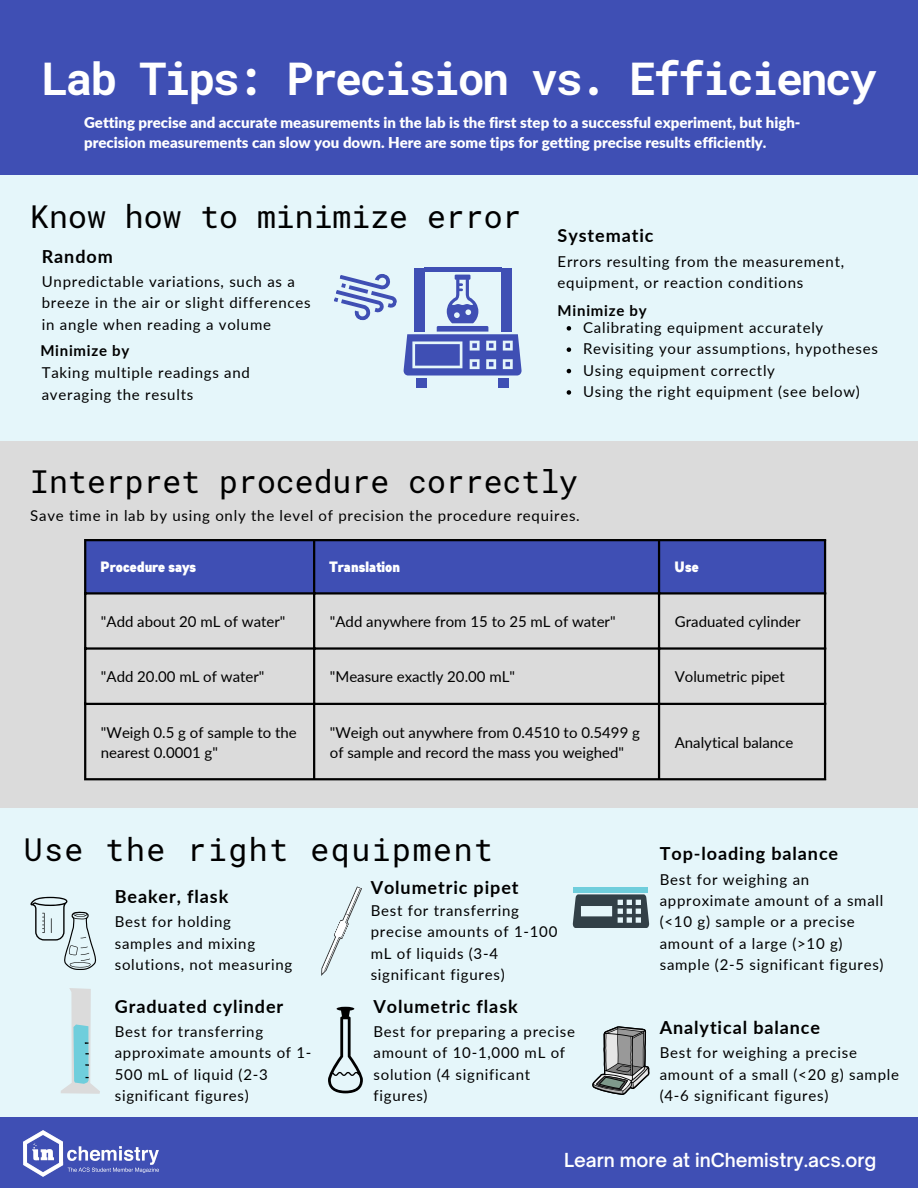
<style>
.page{position:relative;width:918px;height:1188px;background:#3f4fb4}
.page>*{position:absolute;margin:0;border:0;box-sizing:border-box;transform-origin:0 0}
.t1{font:700 45px "Roboto Mono";letter-spacing:-.055em;color:#fff}
.t2{font:31.5px "Roboto Mono";color:#000}
.t3{font:31.5px "Roboto Mono";letter-spacing:.05em;color:#000}
.t4{font:600 18.45px "Open Sauce One";color:#fff}
.t5{font:700 18px "Lato";letter-spacing:.05em;color:#000}
.t6{font:15px/21.3px "Lato";letter-spacing:.05em;color:#000}
.t7{font:15px/20.2px "Lato";color:#000}
.t8{font:900 15px/20.2px "Lato";color:#fff}
.t9{font:900 15px "Gabriel Sans Cond";color:#fff}
.t10{font:700 15px "Lato";letter-spacing:.05em;color:#000}
</style>
<div class="page">
<div style="left:0;top:795px;width:918px;height:322px;background:#e5f6fa"></div>
<div style="left:0;top:440px;width:918px;height:368px;background:#dbdbdb"></div>
<div style="left:0;top:175px;width:918px;height:266px;background:#e5f6fa"></div>
<div style="left:416px;top:378px;width:11px;height:10px;background:#3f4fb4"></div>
<div style="left:498px;top:378px;width:11px;height:10px;background:#3f4fb4"></div>
<svg style="left:334px;top:267px;width:188px;height:109px"></svg>
<div style="left:86px;top:541px;width:738px;height:51px;background:#3f4fb4"></div>
<hr style="left:84px;top:541px;width:2px;height:237px;background:#000">
<hr style="left:313px;top:541px;width:2px;height:237px;background:#000">
<hr style="left:658px;top:541px;width:2px;height:237px;background:#000">
<hr style="left:824px;top:541px;width:2px;height:237px;background:#000">
<hr style="left:84px;top:539px;width:742px;height:2px;background:#000">
<hr style="left:84px;top:592px;width:742px;height:3px;background:#000">
<hr style="left:84px;top:647px;width:742px;height:3px;background:#000">
<hr style="left:84px;top:703px;width:742px;height:2px;background:#000">
<hr style="left:84px;top:778px;width:742px;height:2px;background:#000">
<svg style="left:61px;top:988px;width:39px;height:106px"></svg>
<svg style="left:321px;top:886px;width:41px;height:90px"></svg>
<svg style="left:328px;top:1007px;width:35px;height:86px"></svg>
<div style="left:574px;top:888px;width:74px;height:5px;background:#6fcedc"></div>
<svg style="left:573px;top:894px;width:76px;height:34px"></svg>
<svg style="left:592px;top:1026px;width:57px;height:69px"></svg>
<img style="left:24px;top:1130px;width:135px;height:47px">
<svg style="left:30px;top:897px;width:66px;height:73px"></svg>
<svg style="left:567px;top:326px;width:4px;height:5px"></svg>
<svg style="left:567px;top:347px;width:4px;height:5px"></svg>
<svg style="left:567px;top:369px;width:4px;height:4px"></svg>
<svg style="left:567px;top:390px;width:4px;height:5px"></svg>
<h1 class="t1" style="left:42px;top:48px;width:836px">Lab Tips: Precision vs. Efficiency</h1>
<p class="t8" style="left:84px;top:112px;width:718px">Getting precise and accurate measurements in the lab is the first step to a successful experiment, but high&shy;precision measurements can slow you down. Here are some tips for getting precise results efficiently.</p>
<h2 class="t2" style="left:30px;top:195px;width:493px">Know how to minimize error</h2>
<p class="t5" style="left:42px;top:245px;width:72px">Random</p>
<p class="t6" style="left:42px;top:270px;width:270px">Unpredictable variations, such as a breeze in the air or slight differences in angle when reading a volume</p>
<p class="t10" style="left:40px;top:341px;width:91px">Minimize by</p>
<p class="t6" style="left:42px;top:362px;width:210px">Taking multiple readings and averaging the results</p>
<p class="t5" style="left:558px;top:225px;width:97px">Systematic</p>
<p class="t6" style="left:558px;top:250px;width:288px">Errors resulting from the measurement, equipment, or reaction conditions</p>
<p class="t10" style="left:558px;top:301px;width:91px">Minimize by</p>
<p class="t6" style="left:583px;top:316px;width:296px">Calibrating equipment accurately Revisiting your assumptions, hypotheses Using equipment correctly<br>Using the right equipment (see below)</p>
<h2 class="t2" style="left:30px;top:460px;width:549px">Interpret procedure correctly</h2>
<p class="t6" style="left:30px;top:504px;width:551px">Save time in lab by using only the level of precision the procedure requires.</p>
<p class="t9" style="left:101px;top:560px;width:97px">Procedure says</p>
<p class="t9" style="left:330px;top:560px;width:72px">Translation</p>
<p class="t9" style="left:675px;top:560px;width:26px">Use</p>
<p class="t7" style="left:101px;top:611px;width:186px">"Add about 20 mL of water"</p>
<p class="t7" style="left:330px;top:611px;width:287px">"Add anywhere from 15 to 25 mL of water"</p>
<p class="t7" style="left:675px;top:611px;width:127px">Graduated cylinder</p>
<p class="t7" style="left:101px;top:666px;width:165px">"Add 20.00 mL of water"</p>
<p class="t7" style="left:330px;top:666px;width:187px">"Measure exactly 20.00 mL"</p>
<p class="t7" style="left:675px;top:666px;width:111px">Volumetric pipet</p>
<p class="t7" style="left:101px;top:722px;width:197px">"Weigh 0.5 g of sample to the nearest 0.0001 g"</p>
<p class="t7" style="left:330px;top:722px;width:312px">"Weigh out anywhere from 0.4510 to 0.5499 g of sample and record the mass you weighed"</p>
<p class="t7" style="left:675px;top:732px;width:120px">Analytical balance</p>
<h2 class="t3" style="left:24px;top:828px;width:471px">Use the right equipment</h2>
<p class="t5" style="left:115px;top:885px;width:115px">Beaker, flask</p>
<p class="t6" style="left:115px;top:911px;width:179px">Best for holding<br>samples and mixing solutions, not measuring</p>
<p class="t5" style="left:115px;top:995px;width:170px">Graduated cylinder</p>
<p class="t6" style="left:115px;top:1021px;width:198px">Best for transferring approximate amounts of 1-<br>500 mL of liquid (2-3 significant figures)</p>
<p class="t5" style="left:371px;top:876px;width:149px">Volumetric pipet</p>
<p class="t6" style="left:371px;top:900px;width:188px">Best for transferring precise amounts of 1-100 mL of liquids (3-4 significant figures)</p>
<p class="t5" style="left:374px;top:995px;width:146px">Volumetric flask</p>
<p class="t6" style="left:374px;top:1021px;width:203px">Best for preparing a precise amount of 10-1,000 mL of solution (4 significant figures)</p>
<p class="t5" style="left:660px;top:842px;width:180px">Top-loading balance</p>
<p class="t6" style="left:660px;top:868px;width:225px">Best for weighing an approximate amount of a small (&lt;10 g) sample or a precise amount of a large (&gt;10 g) sample (2-5 significant figures)</p>
<p class="t5" style="left:660px;top:1016px;width:162px">Analytical balance</p>
<p class="t6" style="left:660px;top:1042px;width:241px">Best for weighing a precise amount of a small (&lt;20 g) sample (4-6 significant figures)</p>
<p class="t4" style="left:564px;top:1148px;width:314px">Learn more at inChemistry.acs.org</p>
</div>
